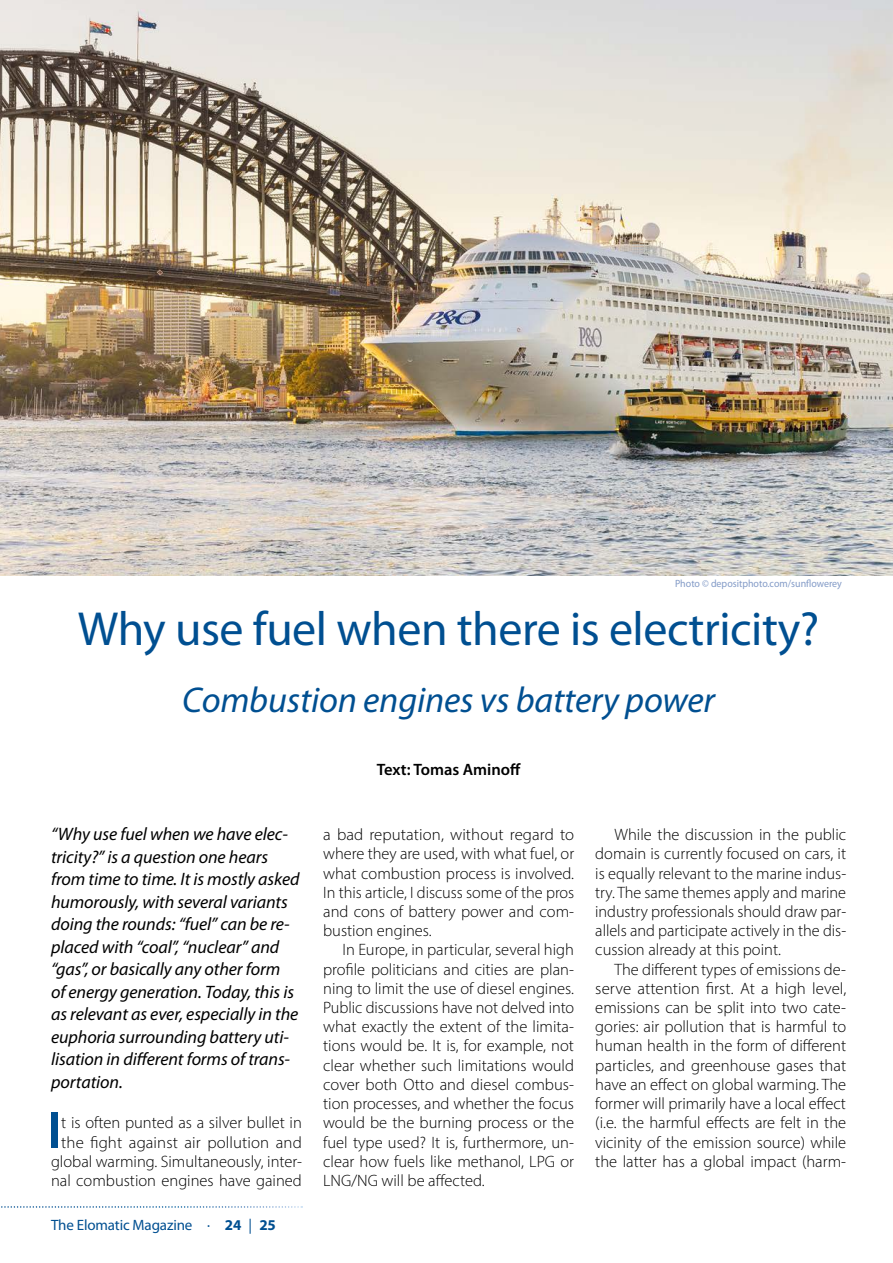
<style>
.page{position:relative;width:893px;height:1263px;background:#fff}
.page>*{position:absolute;margin:0;border:0;box-sizing:border-box;transform-origin:0 0}
._22en_body_with_anfa{font:600 53.1px "Myriad Pro";color:#004f91}
._10en_article_title{font:48px "Myriad Pro";letter-spacing:-.01em;color:#004f91}
._11en_article_subtit{font:italic 36px "Myriad Pro";letter-spacing:-.005em;color:#004f91}
._13en_article_ingres{font:italic 18px/22.5px "Myriad Pro";letter-spacing:-.005em;color:#000}
._21en_body_with_inde{font:300 16.5px/19.2px "Myriad Pro";color:#000;text-align:justify}
._22en_body_with_anfa-2{font:300 16.5px/19.2px "Myriad Pro";color:#000;text-align:right}
._16en_title_author{font:600 16.5px "Myriad Pro";color:#000}
._90en_footer_left{font:15px "Myriad Pro";letter-spacing:-.01em;color:#004f91}
._99en_photo_credit{font:10.5px "Myriad Pro";color:#839bc7;scale:.95 1}
.s1{font-weight:700}
</style>
<div class="page">
<svg style="left:1px;top:1206px;width:301px;height:2px"></svg>
<img style="left:0;top:0;width:893px;height:575px">
<p class="_99en_photo_credit" style="left:675px;top:577px;width:177px">Photo © depositphoto.com/sunflowerey</p>
<p class="_10en_article_title" style="left:78px;top:600px;width:743px">Why use fuel when there is electricity?</p>
<p class="_11en_article_subtit" style="left:182px;top:677px;width:534px">Combustion engines vs battery power</p>
<p class="_13en_article_ingres" style="left:51px;top:823px;width:250px">“Why use fuel when we have elec&shy;tricity?” is a question one hears from time to time. It is mostly asked humorously, with several variants doing the rounds: “fuel” can be re&shy;placed with “coal”, “nuclear” and “gas”, or basically any other form<br>of energy generation. Today, this is as relevant as ever, especially in the euphoria surrounding battery uti&shy;lisation in different forms of trans&shy;portation.</p>
<p class="_22en_body_with_anfa" style="left:47px;top:1096px;width:16px">I</p>
<p class="_22en_body_with_anfa-2" style="left:51px;top:1113px;width:252px">t is often punted as a silver bullet in the fight against air pollution and global warming. Simultaneously, inter&shy;nal combustion engines have gained</p>
<p class="_90en_footer_left" style="left:51px;top:1216px;width:226px">The Elomatic Magazine · <span class="s1">24</span> | <span class="s1">25</span></p>
<p class="_16en_title_author" style="left:377px;top:759px;width:145px">Text: Tomas Aminoff</p>
<p class="_22en_body_with_anfa-2" style="left:323px;top:825px;width:253px;text-align:justify">a bad reputation, without regard to where they are used, with what fuel, or what combustion process is involved.<br>In this article, I discuss some of the pros and cons of battery power and com&shy;bustion engines.</p>
<p class="_21en_body_with_inde" style="left:323px;top:940px;width:253px;text-indent:19px">In Europe, in particular, several high profile politicians and cities are plan&shy;ning to limit the use of diesel engines.<br>Public discussions have not delved into what exactly the extent of the limita&shy;tions would be. It is, for example, not clear whether such limitations would cover both Otto and diesel combus&shy;tion processes, and whether the focus would be the burning process or the fuel type used? It is, furthermore, un&shy;clear how fuels like methanol, LPG or LNG/NG will be affected.</p>
<p class="_21en_body_with_inde" style="left:595px;top:825px;width:252px;text-indent:19px">While the discussion in the public domain is currently focused on cars, it is equally relevant to the marine indus&shy;try. The same themes apply and marine industry professionals should draw par&shy;allels and participate actively in the dis&shy;cussion already at this point.</p>
<p class="_21en_body_with_inde" style="left:595px;top:959px;width:252px;text-indent:19px">The different types of emissions de&shy;serve attention first. At a high level, emissions can be split into two cate&shy;gories: air pollution that is harmful to human health in the form of different particles, and greenhouse gases that have an effect on global warming. The former will primarily have a local effect (i.e. the harmful effects are felt in the vicinity of the emission source) while the latter has a global impact (harm-</p>
</div>
